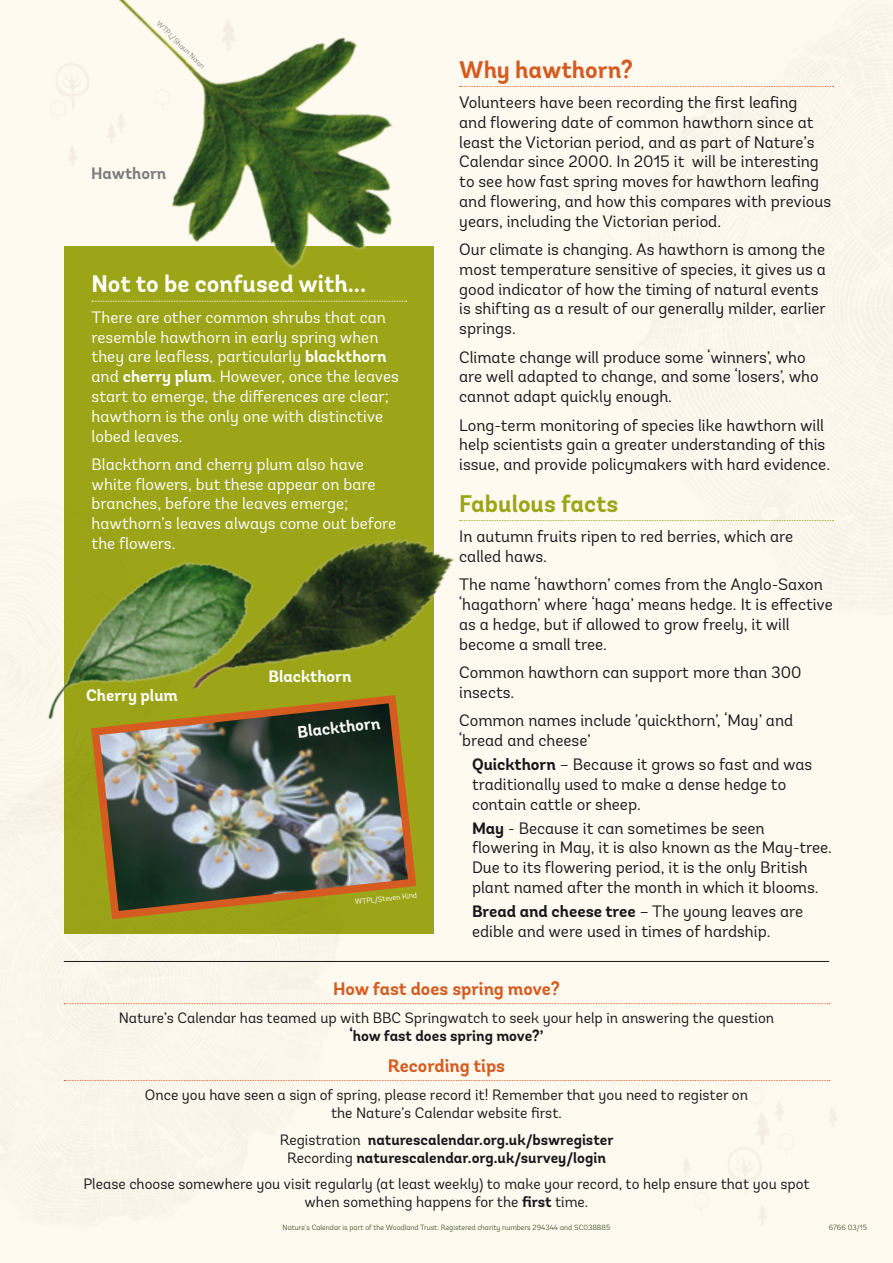
<style>
.page{position:relative;width:893px;height:1263px;background:#fefaef}
.page>*{position:absolute;margin:0;border:0;box-sizing:border-box;transform-origin:0 0}
.t1{font:700 24px "Andes";color:#fff}
.t2{font:700 24px "Andes";color:#9ca518}
.t3{font:700 24px "Andes";color:#d65b20}
.t4{font:700 18px "Andes";color:#d65b20}
.t5{font:16.5px/19.8px "Andes";color:#1a171c}
.t6{font:16.5px/19.8px "Andes";color:#fff}
.t7{font:700 16.5px "Andes";color:#fff}
.t8{font:700 16.5px "Andes";color:#7c7d7f}
.t9{font:15px/18px "Andes";color:#1a171c;text-align:center}
.t10{font:700 15px/18px "Andes";color:#1a171c;text-align:center}
.t11{font:300 7.5px "Andes";color:#33451a}
.t12{font:7.5px "Andes";color:#fff}
.t13{font:7.5px "Andes";color:#87888a}
.s1{font-weight:700}
.s2{font-weight:400}
</style>
<div class="page">
<div style="left:64px;top:246px;width:370px;height:687px;background:#9ca518"></div>
<svg style="left:460px;top:86px;width:374px;height:1px"></svg>
<svg style="left:473px;top:520px;width:361px;height:1px"></svg>
<hr style="left:64px;top:961px;width:765px;height:1px;background:#1a171c">
<img style="left:87px;top:728px;width:330px;height:192px">
<svg style="left:64px;top:1003px;width:766px;height:1px"></svg>
<svg style="left:64px;top:1080px;width:766px;height:1px"></svg>
<img style="left:292px;top:520px;width:181px;height:208px">
<img style="left:23px;top:561px;width:269px;height:190px">
<img style="left:56px;top:0;width:351px;height:301px">
<svg style="left:92px;top:301px;width:315px;height:1px"></svg>
<p class="t13" style="left:161px;top:19px;width:66px;rotate:44deg">WTPL/Shaun Nixon</p>
<p class="t8" style="left:91px;top:163px;width:77px">Hawthorn</p>
<h1 class="t1" style="left:92px;top:269px;width:276px">Not to be confused with...</h1>
<p class="t6" style="left:92px;top:307px;width:309px">There are other common shrubs that can resemble hawthorn in early spring when they are leafless, particularly <span class="s1">blackthorn </span>and <span class="s1">cherry plum</span>. However, once the leaves start to emerge, the differences are clear; hawthorn is the only one with distinctive lobed leaves.</p>
<p class="t6" style="left:92px;top:454px;width:306px">Blackthorn and cherry plum also have white flowers, but these appear on bare branches, before the leaves emerge; hawthorn’s leaves always come out before the flowers.</p>
<p class="t7" style="left:86px;top:685px;width:93px">Cherry plum</p>
<p class="t7" style="left:268px;top:666px;width:84px">Blackthorn</p>
<p class="t7" style="left:297px;top:722px;width:84px;rotate:-6deg">Blackthorn</p>
<p class="t12" style="left:354px;top:897px;width:64px;rotate:-6deg">WTPL/Steven Kind</p>
<h1 class="t3" style="left:459px;top:54px;width:175px">Why hawthorn?</h1>
<p class="t5" style="left:459px;top:92px;width:373px">Volunteers have been recording the first leafing<br>and flowering date of common hawthorn since at least the Victorian period, and as part of Nature’s Calendar since 2000. In 2015 it will be interesting to see how fast spring moves for hawthorn leafing and flowering, and how this compares with previous years, including the Victorian period.</p>
<p class="t5" style="left:459px;top:239px;width:368px">Our climate is changing. As hawthorn is among the most temperature sensitive of species, it gives us a good indicator of how the timing of natural events is shifting as a result of our generally milder, earlier springs.</p>
<p class="t5" style="left:459px;top:347px;width:361px">Climate change will produce some ‘winners’, who are well adapted to change, and some ‘losers’, who cannot adapt quickly enough.</p>
<p class="t5" style="left:459px;top:415px;width:372px">Long-term monitoring of species like hawthorn will help scientists gain a greater understanding of this issue, and provide policymakers with hard evidence.</p>
<h1 class="t2" style="left:459px;top:488px;width:161px">Fabulous facts</h1>
<p class="t5" style="left:459px;top:526px;width:335px">In autumn fruits ripen to red berries, which are called haws.</p>
<p class="t5" style="left:459px;top:575px;width:375px">The name ‘hawthorn’ comes from the Anglo-Saxon ‘hagathorn’ where ‘haga’ means hedge. It is effective as a hedge, but if allowed to grow freely, it will become a small tree.</p>
<p class="t5" style="left:459px;top:662px;width:344px">Common hawthorn can support more than 300 insects.</p>
<p class="t5" style="left:459px;top:710px;width:335px">Common names include ’quickthorn’, ‘May’ and ‘bread and cheese’</p>
<p class="t5" style="left:472px;top:754px;width:342px"><span class="s1">Quickthorn</span> – Because it grows so fast and was traditionally used to make a dense hedge to contain cattle or sheep.</p>
<p class="t5" style="left:472px;top:818px;width:362px"><span class="s1">May</span> - Because it can sometimes be seen flowering in May, it is also known as the May-tree.<br>Due to its flowering period, it is the only British plant named after the month in which it blooms.</p>
<p class="t5" style="left:472px;top:901px;width:333px"><span class="s1">Bread and cheese tree</span> – The young leaves are edible and were used in times of hardship.</p>
<p class="t4" style="left:333px;top:977px;width:228px">How fast does spring move?</p>
<p class="t9" style="left:119px;top:1009px;width:657px">Nature’s Calendar has teamed up with BBC Springwatch to seek your help in answering the question</p>
<p class="t10" style="left:350px;top:1028px;width:195px">‘how fast does spring move?’</p>
<p class="t4" style="left:388px;top:1054px;width:119px">Recording tips</p>
<p class="t9" style="left:145px;top:1086px;width:605px">Once you have seen a sign of spring, please record it! Remember that you need to register on the Nature’s Calendar website first.</p>
<p class="t10" style="left:280px;top:1131px;width:335px"><span class="s2">Registration</span> naturescalendar.org.uk/bswregister<br><span class="s2">Recording</span> naturescalendar.org.uk/survey/login</p>
<p class="t9" style="left:83px;top:1175px;width:728px">Please choose somewhere you visit regularly (at least weekly) to make your record, to help ensure that you spot when something happens for the <span class="s1">first</span> time.</p>
<p class="t11" style="left:283px;top:1223px;width:329px">Nature’s Calendar is part of the Woodland Trust. Registered charity numbers 294344 and SC038885</p>
<p class="t11" style="left:829px;top:1223px;width:40px">6766 03/15</p>
</div>
